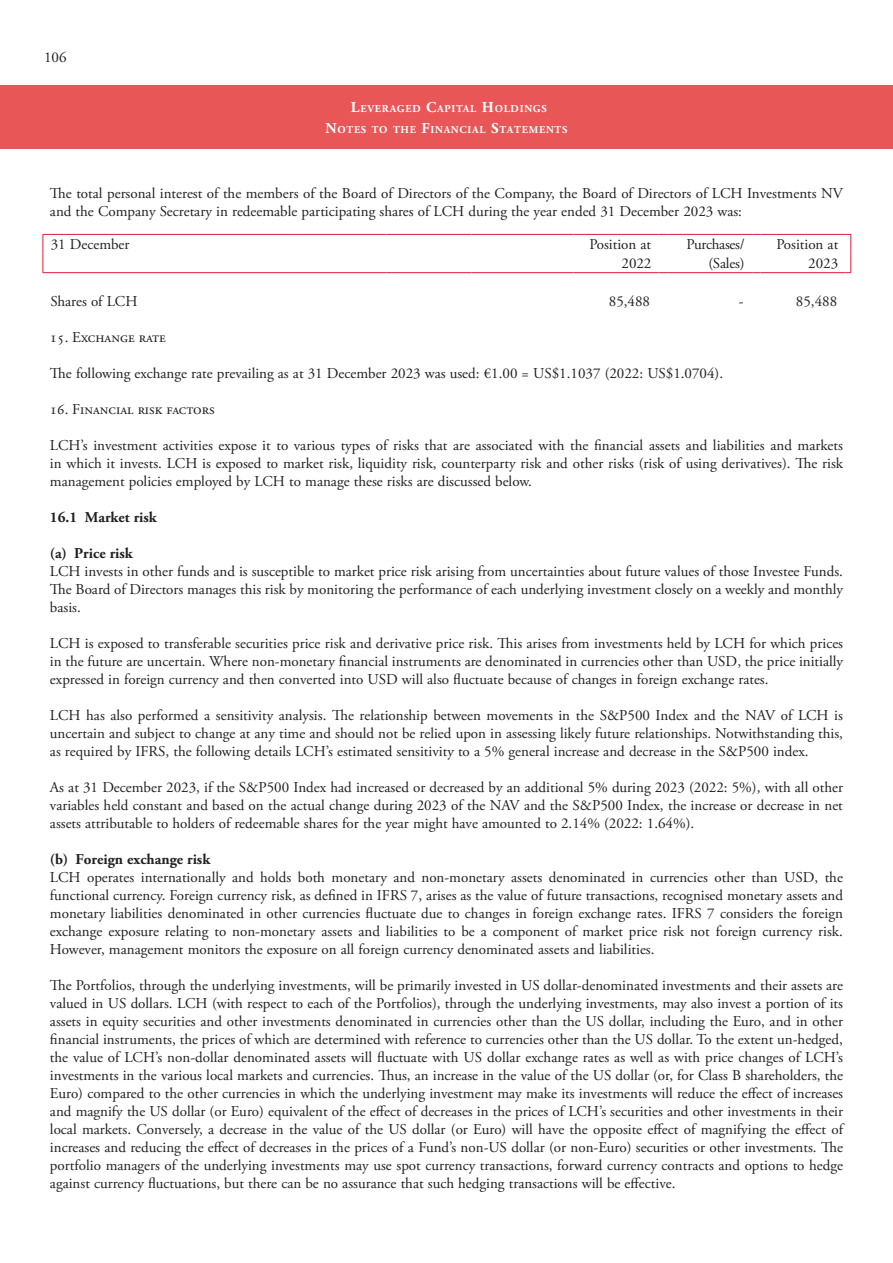
<style>
.page{position:relative;width:893px;height:1263px;background:#fff}
.page>*{position:absolute;margin:0;border:0;box-sizing:border-box;transform-origin:0 0}
.t1{font:15px/18px "Adobe Garamond Pro";color:#231f20;text-align:justify}
.t2{font:700 15px "Adobe Garamond Pro";color:#231f20}
.t3{font:700 10.5px/21px "Adobe Garamond Pro";letter-spacing:.07em;color:#fff;text-align:center}
.s1{font-size:15px}
</style>
<div class="page">
<div style="left:0;top:85px;width:893px;height:64px;background:#e95658"></div>
<hr style="left:43px;top:234px;width:250px;height:1px;background:#e4183e">
<hr style="left:293px;top:234px;width:85px;height:1px;background:#e4183e">
<hr style="left:386px;top:234px;width:85px;height:1px;background:#e4183e">
<hr style="left:480px;top:234px;width:85px;height:1px;background:#e4183e">
<hr style="left:574px;top:234px;width:85px;height:1px;background:#e4183e">
<hr style="left:667px;top:234px;width:85px;height:1px;background:#e4183e">
<hr style="left:761px;top:234px;width:85px;height:1px;background:#e4183e">
<svg style="left:43px;top:235px;width:1px;height:37px"></svg>
<hr style="left:43px;top:272px;width:250px;height:1px;background:#e4183e">
<hr style="left:293px;top:272px;width:85px;height:1px;background:#e4183e">
<hr style="left:386px;top:272px;width:85px;height:1px;background:#e4183e">
<hr style="left:480px;top:272px;width:85px;height:1px;background:#e4183e">
<hr style="left:574px;top:272px;width:85px;height:1px;background:#e4183e">
<hr style="left:667px;top:272px;width:85px;height:1px;background:#e4183e">
<hr style="left:761px;top:272px;width:85px;height:1px;background:#e4183e">
<svg style="left:846px;top:234px;width:5px;height:39px"></svg>
<p class="t1" style="left:44px;top:49px;width:24px">106</p>
<p class="t3" style="left:325px;top:98px;width:243px"><span class="s1">L</span>EVERAGED <span class="s1">C</span>APITAL <span class="s1">H</span>OLDINGS<br><span class="s1">N</span>OTES TO THE <span class="s1">F</span>INANCIAL <span class="s1">S</span>TATEMENTS</p>
<p class="t1" style="left:50px;top:185px;width:795px">The total personal interest of the members of the Board of Directors of the Company, the Board of Directors of LCH Investments NV and the Company Secretary in redeemable participating shares of LCH during the year ended 31 December 2023 was:</p>
<p class="t1" style="left:51px;top:236px;width:80px">31 December</p>
<p class="t1" style="left:589px;top:236px;width:63px">Position at</p>
<p class="t1" style="left:686px;top:236px;width:60px">Purchases/</p>
<p class="t1" style="left:776px;top:236px;width:63px">Position at</p>
<p class="t1" style="left:622px;top:254px;width:31px">2022</p>
<p class="t1" style="left:708px;top:254px;width:38px">(Sales)</p>
<p class="t1" style="left:808px;top:254px;width:31px">2023</p>
<p class="t1" style="left:50px;top:293px;width:89px">Shares of LCH</p>
<p class="t1" style="left:609px;top:293px;width:43px">85,488</p>
<p class="t1" style="left:739px;top:293px;width:6px">-</p>
<p class="t1" style="left:796px;top:293px;width:43px">85,488</p>
<p class="t1" style="left:50px;top:329px;width:117px">15. Exchange rate</p>
<p class="t1" style="left:50px;top:365px;width:675px">The following exchange rate prevailing as at 31 December 2023 was used: €1.00 = US$1.1037 (2022: US$1.0704).</p>
<p class="t1" style="left:50px;top:401px;width:166px">16. Financial risk factors</p>
<p class="t1" style="left:50px;top:437px;width:795px">LCH’s investment activities expose it to various types of risks that are associated with the financial assets and liabilities and markets in which it invests. LCH is exposed to market risk, liquidity risk, counterparty risk and other risks (risk of using derivatives). The risk management policies employed by LCH to manage these risks are discussed below.</p>
<p class="t2" style="left:50px;top:509px;width:108px">16.1 Market risk</p>
<p class="t2" style="left:50px;top:545px;width:84px">(a) Price risk</p>
<p class="t1" style="left:50px;top:563px;width:795px">LCH invests in other funds and is susceptible to market price risk arising from uncertainties about future values of those Investee Funds.<br>The Board of Directors manages this risk by monitoring the performance of each underlying investment closely on a weekly and monthly basis.</p>
<p class="t1" style="left:50px;top:635px;width:795px">LCH is exposed to transferable securities price risk and derivative price risk. This arises from investments held by LCH for which prices in the future are uncertain. Where non-monetary financial instruments are denominated in currencies other than USD, the price initially expressed in foreign currency and then converted into USD will also fluctuate because of changes in foreign exchange rates.</p>
<p class="t1" style="left:50px;top:707px;width:794px">LCH has also performed a sensitivity analysis. The relationship between movements in the S&amp;P500 Index and the NAV of LCH is uncertain and subject to change at any time and should not be relied upon in assessing likely future relationships. Notwithstanding this, as required by IFRS, the following details LCH’s estimated sensitivity to a 5% general increase and decrease in the S&amp;P500 index.</p>
<p class="t1" style="left:50px;top:779px;width:795px">As at 31 December 2023, if the S&amp;P500 Index had increased or decreased by an additional 5% during 2023 (2022: 5%), with all other variables held constant and based on the actual change during 2023 of the NAV and the S&amp;P500 Index, the increase or decrease in net assets attributable to holders of redeemable shares for the year might have amounted to 2.14% (2022: 1.64%).</p>
<p class="t2" style="left:50px;top:851px;width:162px">(b) Foreign exchange risk</p>
<p class="t1" style="left:50px;top:869px;width:794px">LCH operates internationally and holds both monetary and non-monetary assets denominated in currencies other than USD, the functional currency. Foreign currency risk, as defined in IFRS 7, arises as the value of future transactions, recognised monetary assets and monetary liabilities denominated in other currencies fluctuate due to changes in foreign exchange rates. IFRS 7 considers the foreign exchange exposure relating to non-monetary assets and liabilities to be a component of market price risk not foreign currency risk.<br>However, management monitors the exposure on all foreign currency denominated assets and liabilities.</p>
<p class="t1" style="left:50px;top:977px;width:796px">The Portfolios, through the underlying investments, will be primarily invested in US dollar-denominated investments and their assets are valued in US dollars. LCH (with respect to each of the Portfolios), through the underlying investments, may also invest a portion of its assets in equity securities and other investments denominated in currencies other than the US dollar, including the Euro, and in other financial instruments, the prices of which are determined with reference to currencies other than the US dollar. To the extent un-hedged, the value of LCH’s non-dollar denominated assets will fluctuate with US dollar exchange rates as well as with price changes of LCH’s investments in the various local markets and currencies. Thus, an increase in the value of the US dollar (or, for Class B shareholders, the Euro) compared to the other currencies in which the underlying investment may make its investments will reduce the effect of increases and magnify the US dollar (or Euro) equivalent of the effect of decreases in the prices of LCH’s securities and other investments in their local markets. Conversely, a decrease in the value of the US dollar (or Euro) will have the opposite effect of magnifying the effect of increases and reducing the effect of decreases in the prices of a Fund’s non-US dollar (or non-Euro) securities or other investments. The portfolio managers of the underlying investments may use spot currency transactions, forward currency contracts and options to hedge against currency fluctuations, but there can be no assurance that such hedging transactions will be effective.</p>
</div>
